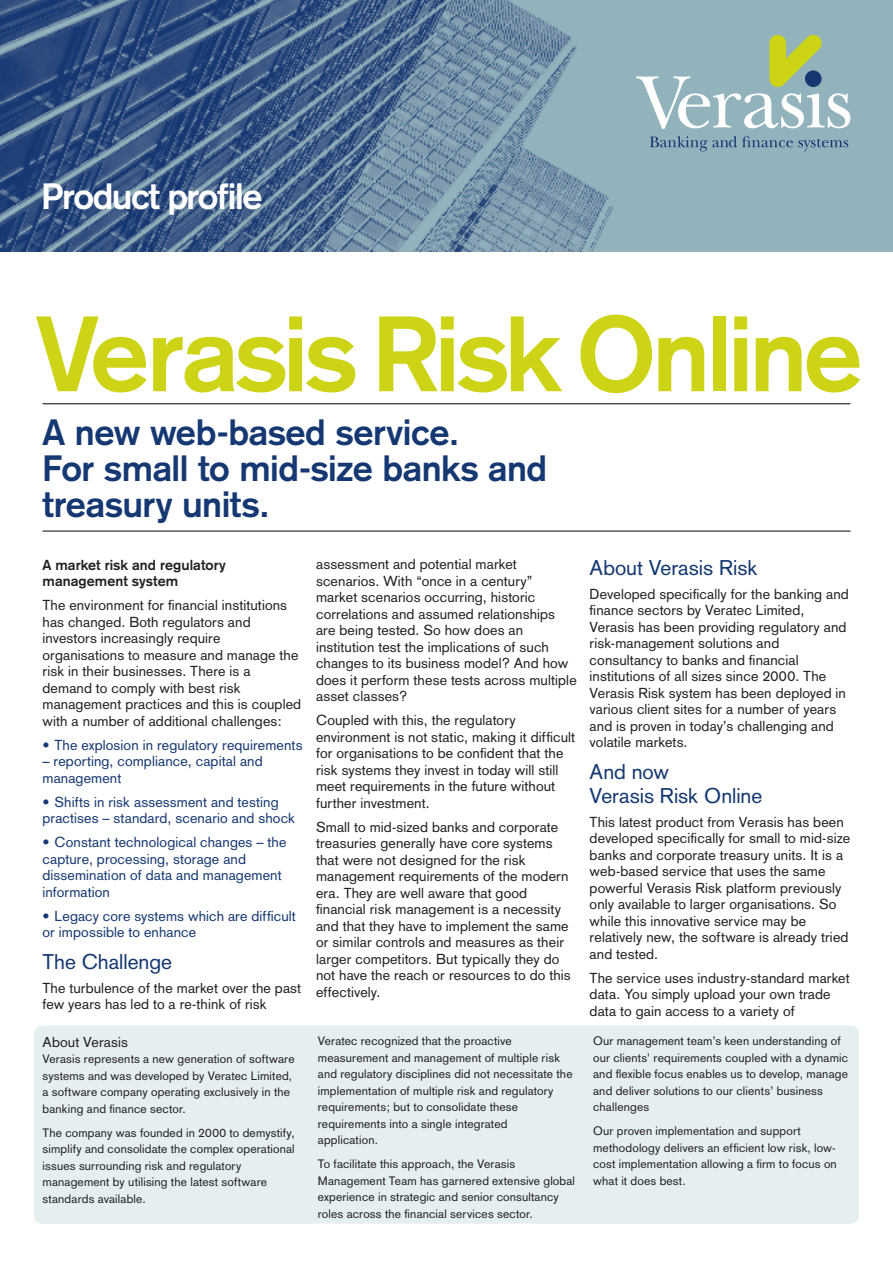
<style>
.page{position:relative;width:893px;height:1263px;background:#fff}
.page>*{position:absolute;margin:0;border:0;box-sizing:border-box;transform-origin:0 0}
.H01{font:700 105px "Akzidenz Grotesk";letter-spacing:-.04em;color:#cdd315}
.H02{font:700 36px/36px "Akzidenz Grotesk";letter-spacing:-.01em;color:#153872}
.H03{font:700 36px "Akzidenz Grotesk";letter-spacing:-.04em;color:#fff}
.t1{font:21px/24px "Akzidenz Grotesk";letter-spacing:-.005em;color:#153872}
.t2{font:14.25px/16.5px "Akzidenz Grotesk";letter-spacing:.005em;color:#212125}
.t3{font:14.25px/16.5px "Akzidenz Grotesk";letter-spacing:.01em;color:#153872}
.t4{font:700 14.25px/16.5px "Akzidenz Grotesk";letter-spacing:.005em;color:#212125}
.t5{font:12px/16.5px "Akzidenz Grotesk";letter-spacing:.015em;color:#212125}
</style>
<div class="page">
<div style="left:34px;top:1025px;width:825px;height:199px;background:#e5eef0"></div>
<img style="left:0;top:0;width:893px;height:252px">
<hr style="left:43px;top:403px;width:807px;height:1px;background:#212125">
<hr style="left:43px;top:530px;width:807px;height:2px;background:#212125">
<svg style="left:650px;top:136px;width:198px;height:15px;background:#7c9eaf"></svg>
<svg style="left:636px;top:35px;width:214px;height:94px;background:#a5bfb8"></svg>
<div style="left:805px;top:70px;width:16px;height:17px;background:#153872;border-radius:50%"></div>
<p class="H03" style="left:41px;top:175px;width:223px">Product profile</p>
<p class="H01" style="left:36px;top:292px;width:827px">Verasis Risk Online</p>
<p class="H02" style="left:43px;top:414px;width:506px">A new web-based service.<br>For small to mid-size banks and treasury units.</p>
<p class="t4" style="left:43px;top:556px;width:185px">A market risk and regulatory management system</p>
<p class="t2" style="left:43px;top:597px;width:260px">The environment for financial institutions has changed. Both regulators and investors increasingly require organisations to measure and manage the risk in their businesses. There is a demand to comply with best risk management practices and this is coupled with a number of additional challenges:</p>
<p class="t3" style="left:43px;top:736px;width:261px">• The explosion in regulatory requirements</p>
<p class="t3" style="left:43px;top:753px;width:222px">– reporting, compliance, capital and management</p>
<p class="t3" style="left:43px;top:793px;width:254px">• Shifts in risk assessment and testing practises – standard, scenario and shock</p>
<p class="t3" style="left:43px;top:834px;width:245px">• Constant technological changes – the capture, processing, storage and dissemination of data and management information</p>
<p class="t3" style="left:43px;top:907px;width:255px">• Legacy core systems which are difficult or impossible to enhance</p>
<p class="t1" style="left:43px;top:949px;width:131px">The Challenge</p>
<p class="t2" style="left:43px;top:979px;width:260px">The turbulence of the market over the past few years has led to a re-think of risk</p>
<p class="t2" style="left:43px;top:1033px;width:87px">About Verasis</p>
<p class="t5" style="left:43px;top:1051px;width:254px">Verasis represents a new generation of software systems and was developed by Veratec Limited, a software company operating exclusively in the banking and finance sector.</p>
<p class="t5" style="left:43px;top:1124px;width:254px">The company was founded in 2000 to demystify, simplify and consolidate the complex operational issues surrounding risk and regulatory management by utilising the latest software standards available.</p>
<p class="t2" style="left:316px;top:556px;width:262px">assessment and potential market scenarios. With “once in a century” market scenarios occurring, historic correlations and assumed relationships are being tested. So how does an institution test the implications of such changes to its business model? And how does it perform these tests across multiple asset classes?</p>
<p class="t2" style="left:316px;top:712px;width:261px">Coupled with this, the regulatory environment is not static, making it difficult for organisations to be confident that the risk systems they invest in today will still meet requirements in the future without further investment.</p>
<p class="t2" style="left:316px;top:819px;width:256px">Small to mid-sized banks and corporate treasuries generally have core systems that were not designed for the risk management requirements of the modern era. They are well aware that good financial risk management is a necessity and that they have to implement the same or similar controls and measures as their larger competitors. But typically they do not have the reach or resources to do this effectively.</p>
<p class="t5" style="left:318px;top:1032px;width:256px">Veratec recognized that the proactive measurement and management of multiple risk and regulatory disciplines did not necessitate the implementation of multiple risk and regulatory requirements; but to consolidate these requirements into a single integrated<br>application.</p>
<p class="t5" style="left:318px;top:1155px;width:259px">To facilitate this approach, the Verasis Management Team has garnered extensive global experience in strategic and senior consultancy roles across the financial services sector.</p>
<p class="t1" style="left:590px;top:555px;width:169px">About Verasis Risk</p>
<p class="t2" style="left:590px;top:585px;width:261px">Developed specifically for the banking and finance sectors by Veratec Limited, Verasis has been providing regulatory and risk-management solutions and consultancy to banks and financial institutions of all sizes since 2000. The Verasis Risk system has been deployed in various client sites for a number of years and is proven in today’s challenging and volatile markets.</p>
<p class="t1" style="left:590px;top:759px;width:174px">And now<br>Verasis Risk Online</p>
<p class="t2" style="left:590px;top:813px;width:262px">This latest product from Verasis has been developed specifically for small to mid-size banks and corporate treasury units. It is a web-based service that uses the same powerful Verasis Risk platform previously only available to larger organisations. So while this innovative service may be relatively new, the software is already tried and tested.</p>
<p class="t2" style="left:590px;top:969px;width:262px">The service uses industry-standard market data. You simply upload your own trade data to gain access to a variety of</p>
<p class="t5" style="left:593px;top:1032px;width:256px">Our management team’s keen understanding of our clients’ requirements coupled with a dynamic and flexible focus enables us to develop, manage and deliver solutions to our clients’ business challenges</p>
<p class="t5" style="left:593px;top:1122px;width:245px">Our proven implementation and support methodology delivers an efficient low risk, low&shy;cost implementation allowing a firm to focus on what it does best.</p>
</div>
